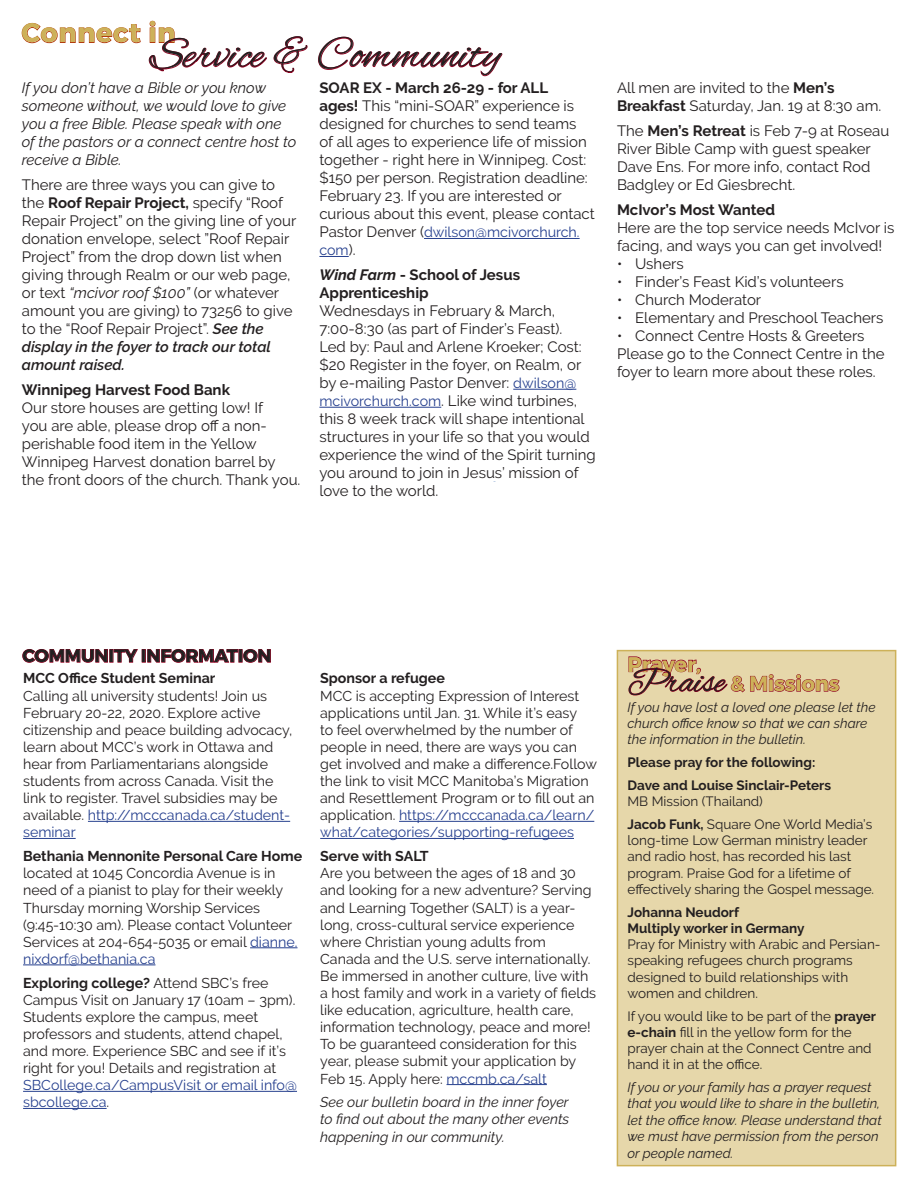
<style>
.page{position:relative;width:918px;height:1188px;background:#fff}
.page>*{position:absolute;margin:0;border:0;box-sizing:border-box;transform-origin:0 0}
.t1{font:45px "Alex Brush";letter-spacing:.01em;color:#231f20}
.t2{font:700 27px "Montserrat";letter-spacing:.025em;color:#cdb159}
.t3{font:700 21px "Montserrat";letter-spacing:-.01em;color:#cdb159}
.t4{font:700 18px "Montserrat";letter-spacing:-.01em;color:#231f20}
.t5{font:15px/18px "Raleway";color:#231f20}
.t6{font:italic 15px/18px "Raleway";color:#231f20}
.t7{font:14.25px/17.1px "Raleway";color:#231f20}
.t8{font:italic 14.25px/17.1px "Raleway";color:#231f20;text-align:justify}
.t9{font:14.25px/18px "Raleway";color:#253f8e}
.t10{font:13.5px/16.2px "Raleway";color:#231f20}
.t11{font:italic 13.5px/16.4px "Raleway";color:#231f20}
.t12{font:700 13.5px/16.2px "Raleway";color:#231f20}
.s1{font-weight:700}
.s2{font-style:italic}
.s3{font-weight:600;font-style:italic}
.s4{font-size:15px;color:#231f20}
.s5{font-weight:700;font-style:italic}
.s6{font-size:14.25px;color:#253f8e}
.s7{color:#253f8e}
.s8{font-family:"Alex Brush";font-weight:400;font-size:36px;color:#231f20}
.s9{font-weight:400}
</style>
<div class="page">
<hr style="left:88px;top:821px;width:202px;height:1px;background:#253f8e">
<hr style="left:23px;top:838px;width:53px;height:1px;background:#253f8e">
<hr style="left:250px;top:947px;width:48px;height:1px;background:#253f8e">
<hr style="left:23px;top:965px;width:132px;height:1px;background:#253f8e">
<hr style="left:23px;top:1091px;width:274px;height:1px;background:#253f8e">
<hr style="left:23px;top:1108px;width:84px;height:1px;background:#253f8e">
<hr style="left:399px;top:821px;width:195px;height:1px;background:#253f8e">
<hr style="left:320px;top:838px;width:254px;height:1px;background:#253f8e">
<hr style="left:447px;top:1084px;width:100px;height:1px;background:#253f8e">
<svg style="left:21px;top:23px;width:120px;height:20px"></svg>
<svg style="left:149px;top:21px;width:118px;height:51px"></svg>
<svg style="left:273px;top:36px;width:35px;height:37px"></svg>
<svg style="left:318px;top:36px;width:185px;height:40px"></svg>
<hr style="left:424px;top:238px;width:156px;height:1px;background:#253f8e">
<hr style="left:319px;top:256px;width:30px;height:1px;background:#253f8e">
<hr style="left:513px;top:389px;width:63px;height:1px;background:#253f8e">
<hr style="left:319px;top:407px;width:122px;height:1px;background:#253f8e">
<svg style="left:22px;top:649px;width:116px;height:14px"></svg>
<div style="left:142px;top:649px;width:4px;height:14px;border:1px solid #900020"></div>
<svg style="left:147px;top:649px;width:124px;height:14px"></svg>
<div style="left:617px;top:650px;width:279px;height:516px;background:#e6d7aa;border:2px solid #cdb159"></div>
<svg style="left:628px;top:656px;width:212px;height:40px"></svg>
<p class="t2" style="left:22px;top:16px;width:155px">Connect in</p>
<p class="t1" style="left:150px;top:29px;width:352px">Service &amp; Community</p>
<p class="t6" style="left:22px;top:79px;width:276px">If you don’t have a Bible or you know someone without, we would love to give you a free Bible. Please speak with one of the pastors or a connect centre host to receive a Bible.</p>
<p class="t5" style="left:22px;top:176px;width:276px">There are three ways you can give to the <span class="s1">Roof Repair Project,</span> specify “Roof Repair Project” on the giving line of your donation envelope, select ”Roof Repair Project” from the drop down list when giving through Realm or our web page, or text <span class="s2">“mcivor roof $100”</span> (or whatever amount you are giving) to 73256 to give to the “Roof Repair Project”. <span class="s3">See the display in the foyer to track our total amount raised.</span></p>
<p class="t5" style="left:22px;top:381px;width:280px"><span class="s1">Winnipeg Harvest Food Bank<br></span>Our store houses are getting low! If<br>you are able, please drop off a non&shy;perishable food item in the Yellow Winnipeg Harvest donation barrel by the front doors of the church. Thank you.</p>
<p class="t5" style="left:319px;top:79px;width:277px"><span class="s1">SOAR EX - March 26-29 - for ALL<br>ages!</span> This “mini-SOAR” experience is designed for churches to send teams<br>of all ages to experience life of mission together - right here in Winnipeg. Cost: $150 per person. Registration deadline:<br>February 23. If you are interested or curious about this event, please contact</p>
<p class="t9" style="left:319px;top:223px;width:262px"><span class="s4">Pastor Denver (</span>dwilson@mcivorchurch. com<span class="s4">).</span></p>
<p class="t5" style="left:319px;top:266px;width:278px"><span class="s5">Wind Farm</span> <span class="s1">- School of Jesus Apprenticeship<br></span>Wednesdays in February &amp; March, 7:00-8:30 (as part of Finder’s Feast).<br>Led by: Paul and Arlene Kroeker; Cost: $20 Register in the foyer, on Realm, or by e-mailing Pastor Denver: <span class="s6">dwilson@ mcivorchurch.com</span>. Like wind turbines, this 8 week track will shape intentional structures in your life so that you would experience the wind of the Spirit turning you around to join in Jesus’ mission of love to the world.</p>
<p class="t5" style="left:617px;top:79px;width:266px">All men are invited to the <span class="s1">Men’s<br>Breakfast</span> Saturday, Jan. 19 at 8:30 am.</p>
<p class="t5" style="left:617px;top:122px;width:274px">The <span class="s1">Men’s Retreat</span> is Feb 7-9 at Roseau River Bible Camp with guest speaker Dave Ens. For more info, contact Rod Badgley or Ed Giesbrecht.</p>
<p class="t5" style="left:617px;top:201px;width:279px"><span class="s1">McIvor’s Most Wanted<br></span>Here are the top service needs McIvor is facing, and ways you can get involved!</p>
<p class="t5" style="left:617px;top:255px;width:68px">• Ushers</p>
<p class="t5" style="left:617px;top:273px;width:228px">• Finder’s Feast Kid’s volunteers</p>
<p class="t5" style="left:617px;top:291px;width:146px">• Church Moderator</p>
<p class="t5" style="left:617px;top:309px;width:268px">• Elementary and Preschool Teachers</p>
<p class="t5" style="left:617px;top:327px;width:249px">• Connect Centre Hosts &amp; Greeters</p>
<p class="t5" style="left:617px;top:345px;width:269px">Please go to the Connect Centre in the foyer to learn more about these roles.</p>
<p class="t4" style="left:22px;top:645px;width:251px">COMMUNITY INFORMATION</p>
<p class="t7" style="left:23px;top:670px;width:271px"><span class="s1">MCC Office Student Seminar<br></span>Calling all university students! Join us February 20-22, 2020. Explore active citizenship and peace building advocacy, learn about MCC’s work in Ottawa and hear from Parliamentarians alongside students from across Canada. Visit the link to register. Travel subsidies may be available. <span class="s7">http://mcccanada.ca/student&shy;seminar</span></p>
<p class="t7" style="left:23px;top:848px;width:281px"><span class="s1">Bethania Mennonite Personal Care Home </span>located at 1045 Concordia Avenue is in need of a pianist to play for their weekly Thursday morning Worship Services (9:45-10:30 am). Please contact Volunteer Services at 204-654-5035 or email <span class="s7">dianne. nixdorf@bethania.ca</span></p>
<p class="t7" style="left:23px;top:974px;width:275px"><span class="s1">Exploring college?</span> Attend SBC’s free Campus Visit on January 17 (10am – 3pm).<br>Students explore the campus, meet professors and students, attend chapel, and more. Experience SBC and see if it’s right for you! Details and registration at <span class="s7">SBCollege.ca/CampusVisit or email info@ sbcollege.ca</span>.</p>
<p class="t7" style="left:320px;top:670px;width:278px"><span class="s1">Sponsor a refugee<br></span>MCC is accepting Expression of Interest applications until Jan. 31. While it’s easy<br>to feel overwhelmed by the number of people in need, there are ways you can get involved and make a difference.Follow the link to visit MCC Manitoba’s Migration and Resettlement Program or to fill out an application. <span class="s7">https://mcccanada.ca/learn/ what/categories/supporting-refugees</span></p>
<p class="t7" style="left:320px;top:848px;width:277px"><span class="s1">Serve with SALT<br></span>Are you between the ages of 18 and 30 and looking for a new adventure? Serving and Learning Together (SALT) is a year&shy;long, cross-cultural service experience where Christian young adults from Canada and the U.S. serve internationally.<br>Be immersed in another culture, live with a host family and work in a variety of fields like education, agriculture, health care, information technology, peace and more!<br>To be guaranteed consideration for this year, please submit your application by Feb 15. Apply here: <span class="s7">mccmb.ca/salt</span></p>
<p class="t8" style="left:320px;top:1094px;width:251px">See our bulletin board in the inner foyer to find out about the many other events happening in our community.</p>
<p class="t3" style="left:627px;top:651px;width:75px">Prayer,</p>
<p class="t3" style="left:627px;top:671px;width:214px"><span class="s8">Praise</span> &amp; Missions</p>
<p class="t11" style="left:627px;top:699px;width:250px">If you have lost a loved one please let the church office know so that we can share the information in the bulletin.</p>
<p class="t12" style="left:627px;top:754px;width:189px">Please pray for the following:</p>
<p class="t12" style="left:627px;top:777px;width:205px">Dave and Louise Sinclair-Peters<br><span class="s9">MB Mission (Thailand)</span></p>
<p class="t10" style="left:627px;top:816px;width:248px"><span class="s1">Jacob Funk,</span> Square One World Media’s long-time Low German ministry leader and radio host, has recorded his last program. Praise God for a lifetime of effectively sharing the Gospel message.</p>
<p class="t10" style="left:627px;top:904px;width:255px"><span class="s1">Johanna Neudorf<br>Multiply worker in Germany<br></span>Pray for Ministry with Arabic and Persian&shy;speaking refugees church programs designed to build relationships with women and children.</p>
<p class="t10" style="left:627px;top:1008px;width:250px">If you would like to be part of the <span class="s1">prayer e-chain</span> fill in the yellow form for the prayer chain at the Connect Centre and hand it in at the office.</p>
<p class="t11" style="left:627px;top:1079px;width:256px">If you or your family has a prayer request that you would like to share in the bulletin, let the office know. Please understand that we must have permission from the person or people named.</p>
</div>
